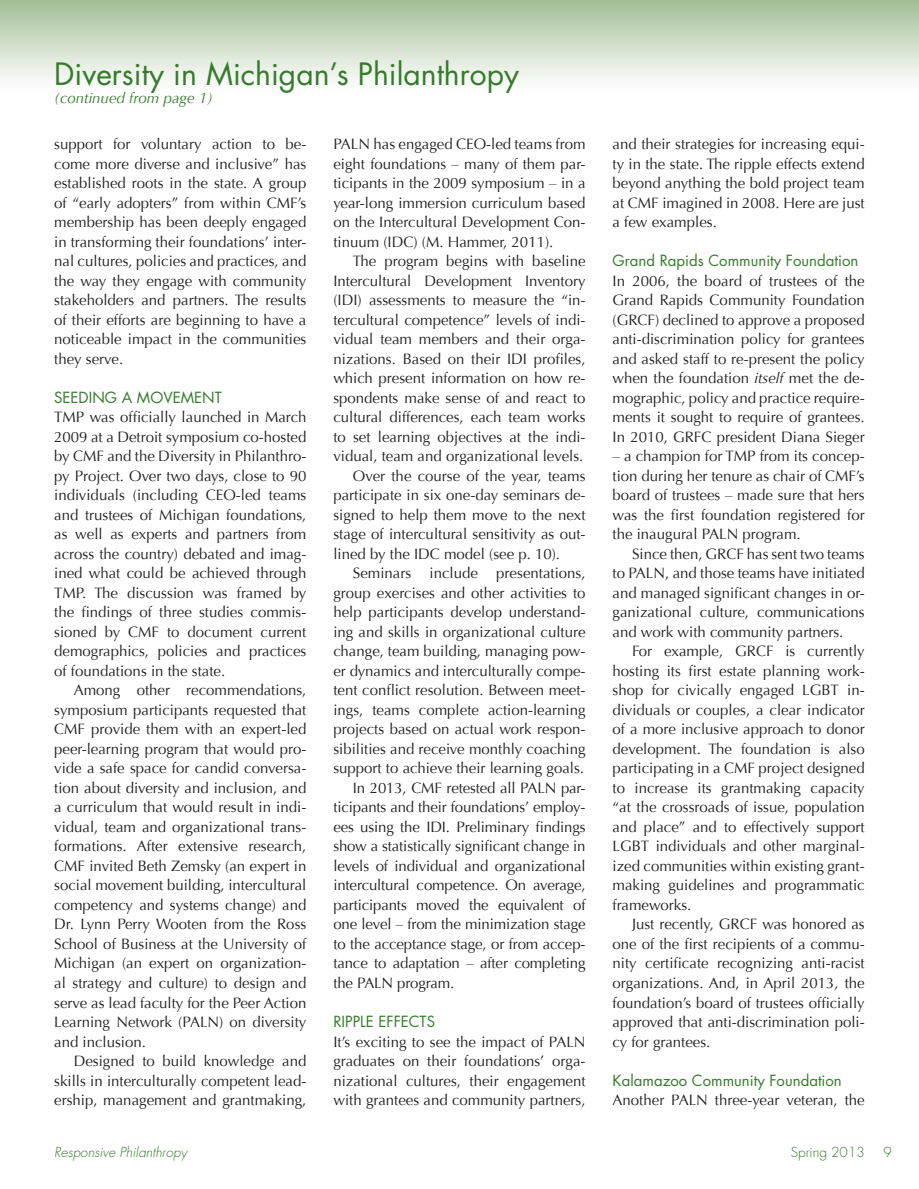
<style>
.page{position:relative;width:919px;height:1189px;background:#fff}
.page>*{position:absolute;margin:0;border:0;box-sizing:border-box;transform-origin:0 0}
.t1{font:30px "Futura";color:#357b2b}
.t2{font:15px/19.5px "Optima";color:#231f20;text-align:justify}
.t3{font:15px "Futura";color:#357b2b}
.t4{font:italic 15px "Optima";color:#357b2b}
.t5{font:15px "Futura";letter-spacing:.145em;color:#357b2b}
.t6{font:italic 300 13.5px "Futura";color:#357b2b}
.t7{font:300 13.5px "Futura";color:#357b2b}
.s1{font-style:italic}
</style>
<div class="page">
<div style="left:0;top:0;width:918px;height:95px;background:linear-gradient(to bottom,#a3bf95,#fff)"></div>
<h1 class="t1" style="left:54px;top:53px;width:466px">Diversity in Michigan’s Philanthropy</h1>
<p class="t4" style="left:54px;top:89px;width:160px">(continued from page 1)</p>
<p class="t2" style="left:54px;top:134px;width:254px">support for voluntary action to be&shy;come more diverse and inclusive” has established roots in the state. A group of “early adopters” from within CMF’s membership has been deeply engaged in transforming their foundations’ inter&shy;nal cultures, policies and practices, and the way they engage with community stakeholders and partners. The results of their efforts are beginning to have a noticeable impact in the communities they serve.</p>
<p class="t5" style="left:54px;top:387px;width:165px">Seeding a Movement</p>
<p class="t2" style="left:54px;top:407px;width:254px">TMP was officially launched in March 2009 at a Detroit symposium co-hosted by CMF and the Diversity in Philanthro&shy;py Project. Over two days, close to 90 individuals (including CEO-led teams and trustees of Michigan foundations, as well as experts and partners from across the country) debated and imag&shy;ined what could be achieved through TMP. The discussion was framed by the findings of three studies commis&shy;sioned by CMF to document current demographics, policies and practices of foundations in the state.</p>
<p class="t2" style="left:54px;top:680px;width:254px;text-indent:20px">Among other recommendations, symposium participants requested that CMF provide them with an expert-led peer-learning program that would pro&shy;vide a safe space for candid conversa&shy;tion about diversity and inclusion, and a curriculum that would result in indi&shy;vidual, team and organizational trans&shy;formations. After extensive research, CMF invited Beth Zemsky (an expert in social movement building, intercultural competency and systems change) and Dr. Lynn Perry Wooten from the Ross School of Business at the University of Michigan (an expert on organization&shy;al strategy and culture) to design and serve as lead faculty for the Peer Action Learning Network (PALN) on diversity and inclusion.</p>
<p class="t2" style="left:54px;top:1051px;width:254px;text-indent:20px">Designed to build knowledge and skills in interculturally competent lead&shy;ership, management and grantmaking,</p>
<p class="t2" style="left:333px;top:134px;width:254px">PALN has engaged CEO-led teams from eight foundations – many of them par&shy;ticipants in the 2009 symposium – in a year-long immersion curriculum based on the Intercultural Development Con&shy;tinuum (IDC) (M. Hammer, 2011).</p>
<p class="t2" style="left:353px;top:251px;width:234px">The program begins with baseline</p>
<p class="t2" style="left:333px;top:271px;width:253px">Intercultural Development Inventory</p>
<p class="t2" style="left:333px;top:290px;width:254px">(IDI) assessments to measure the “in-</p>
<p class="t2" style="left:333px;top:310px;width:254px">tercultural competence” levels of indi-</p>
<p class="t2" style="left:333px;top:329px;width:254px">vidual team members and their orga-</p>
<p class="t2" style="left:333px;top:349px;width:254px">nizations. Based on their IDI profiles,</p>
<p class="t2" style="left:333px;top:368px;width:254px">which present information on how re-</p>
<p class="t2" style="left:333px;top:388px;width:253px">spondents make sense of and react to</p>
<p class="t2" style="left:333px;top:407px;width:253px">cultural differences, each team works</p>
<p class="t2" style="left:333px;top:427px;width:253px">to set learning objectives at the indi-</p>
<p class="t2" style="left:333px;top:446px;width:251px">vidual, team and organizational levels.</p>
<p class="t2" style="left:353px;top:466px;width:234px">Over the course of the year, teams</p>
<p class="t2" style="left:333px;top:485px;width:254px">participate in six one-day seminars de-</p>
<p class="t2" style="left:333px;top:505px;width:254px">signed to help them move to the next</p>
<p class="t2" style="left:333px;top:524px;width:253px">stage of intercultural sensitivity as out-</p>
<p class="t2" style="left:333px;top:544px;width:228px">lined by the IDC model (see p. 10).</p>
<p class="t2" style="left:353px;top:563px;width:234px">Seminars include presentations,</p>
<p class="t2" style="left:333px;top:583px;width:253px">group exercises and other activities to</p>
<p class="t2" style="left:333px;top:602px;width:254px">help participants develop understand-</p>
<p class="t2" style="left:333px;top:622px;width:254px">ing and skills in organizational culture</p>
<p class="t2" style="left:333px;top:641px;width:254px">change, team building, managing pow-</p>
<p class="t2" style="left:333px;top:661px;width:254px">er dynamics and interculturally compe-</p>
<p class="t2" style="left:333px;top:680px;width:254px">tent conflict resolution. Between meet-</p>
<p class="t2" style="left:333px;top:700px;width:254px">ings, teams complete action-learning</p>
<p class="t2" style="left:333px;top:719px;width:253px">projects based on actual work respon-</p>
<p class="t2" style="left:333px;top:739px;width:253px">sibilities and receive monthly coaching</p>
<p class="t2" style="left:333px;top:758px;width:252px">support to achieve their learning goals.</p>
<p class="t2" style="left:353px;top:778px;width:234px">In 2013, CMF retested all PALN par-</p>
<p class="t2" style="left:333px;top:797px;width:253px">ticipants and their foundations’ employ-</p>
<p class="t2" style="left:333px;top:817px;width:253px">ees using the IDI. Preliminary findings</p>
<p class="t2" style="left:333px;top:836px;width:253px">show a statistically significant change in</p>
<p class="t2" style="left:333px;top:856px;width:253px">levels of individual and organizational</p>
<p class="t2" style="left:333px;top:875px;width:254px">intercultural competence. On average,</p>
<p class="t2" style="left:333px;top:895px;width:254px">participants moved the equivalent of</p>
<p class="t2" style="left:333px;top:914px;width:254px">one level – from the minimization stage</p>
<p class="t2" style="left:333px;top:934px;width:253px">to the acceptance stage, or from accep-</p>
<p class="t2" style="left:333px;top:953px;width:253px">tance to adaptation – after completing</p>
<p class="t2" style="left:333px;top:973px;width:122px">the PALN program.</p>
<p class="t3" style="left:333px;top:1011px;width:103px">Ripple Eff ects</p>
<p class="t2" style="left:333px;top:1031px;width:254px">It’s exciting to see the impact of PALN graduates on their foundations’ orga&shy;nizational cultures, their engagement with grantees and community partners,</p>
<p class="t2" style="left:612px;top:134px;width:254px">and their strategies for increasing equi&shy;ty in the state. The ripple effects extend beyond anything the bold project team at CMF imagined in 2008. Here are just a few examples.</p>
<p class="t3" style="left:612px;top:250px;width:247px">Grand Rapids Community Foundation</p>
<p class="t2" style="left:612px;top:271px;width:254px">In 2006, the board of trustees of the Grand Rapids Community Foundation (GRCF) declined to approve a proposed anti-discrimination policy for grantees and asked staff to re-present the policy when the foundation <span class="s1">itself</span> met the de&shy;mographic, policy and practice require&shy;ments it sought to require of grantees.<br>In 2010, GRFC president Diana Sieger</p>
<p class="t2" style="left:612px;top:446px;width:253px">– a champion for TMP from its concep&shy;tion during her tenure as chair of CMF’s board of trustees – made sure that hers was the first foundation registered for the inaugural PALN program.</p>
<p class="t2" style="left:612px;top:544px;width:254px;text-indent:20px">Since then, GRCF has sent two teams to PALN, and those teams have initiated and managed significant changes in or&shy;ganizational culture, communications and work with community partners.</p>
<p class="t2" style="left:612px;top:641px;width:254px;text-indent:20px">For example, GRCF is currently hosting its first estate planning work&shy;shop for civically engaged LGBT in&shy;dividuals or couples, a clear indicator of a more inclusive approach to donor development. The foundation is also participating in a CMF project designed to increase its grantmaking capacity “at the crossroads of issue, population and place” and to effectively support LGBT individuals and other marginal&shy;ized communities within existing grant&shy;making guidelines and programmatic frameworks.</p>
<p class="t2" style="left:612px;top:914px;width:254px;text-indent:20px">Just recently, GRCF was honored as one of the first recipients of a commu&shy;nity certificate recognizing anti-racist organizations. And, in April 2013, the foundation’s board of trustees officially approved that anti-discrimination poli&shy;cy for grantees.</p>
<p class="t3" style="left:612px;top:1069px;width:231px">Kalamazoo Community Foundation</p>
<p class="t2" style="left:612px;top:1090px;width:253px">Another PALN three-year veteran, the</p>
<p class="t6" style="left:54px;top:1143px;width:134px">Responsive Philanthropy</p>
<p class="t7" style="left:790px;top:1143px;width:75px">Spring 2013</p>
<p class="t7" style="left:883px;top:1143px;width:10px">9</p>
</div>
